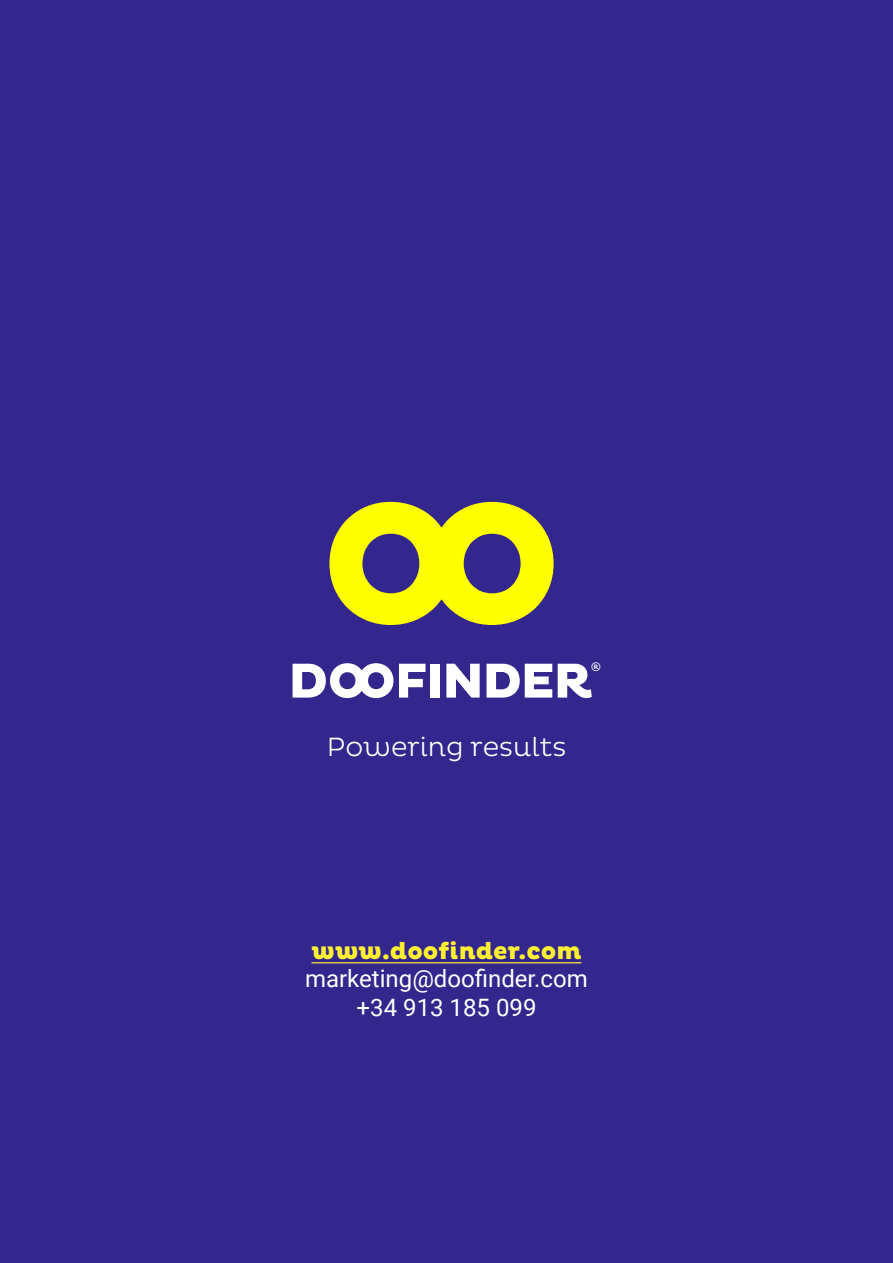
<style>
.page{position:relative;width:893px;height:1263px;background:#fff}
.page>*{position:absolute;margin:0;border:0;box-sizing:border-box;transform-origin:0 0}
.t1{font:300 26.85px "Pluto";color:#fff}
.t2{font:24px/28.8px "Roboto";color:#fff;text-align:center}
.t3{font:800 24px "Pluto";color:#fff031}
.t4{font:12.45px "Pluto";color:#fff}
</style>
<div class="page">
<div style="left:1px;top:1px;width:891px;height:1261px;background:#33268c"></div>
<svg style="left:329px;top:502px;width:225px;height:123px"></svg>
<svg style="left:399px;top:664px;width:26px;height:34px"></svg>
<div style="left:430px;top:664px;width:10px;height:34px;background:#fff"></div>
<svg style="left:446px;top:664px;width:34px;height:34px"></svg>
<svg style="left:486px;top:664px;width:66px;height:34px"></svg>
<svg style="left:558px;top:664px;width:34px;height:34px"></svg>
<svg style="left:293px;top:663px;width:100px;height:35px"></svg>
<hr style="left:312px;top:962px;width:269px;height:1px;background:#fff031">
<p class="t1" style="left:327px;top:731px;width:241px">Powering results</p>
<p class="t4" style="left:591px;top:660px;width:12px">®</p>
<p class="t3" style="left:312px;top:937px;width:271px">www.doofinder.com</p>
<p class="t2" style="left:305px;top:963px;width:284px">marketing@doofinder.com +34 913 185 099</p>
</div>
